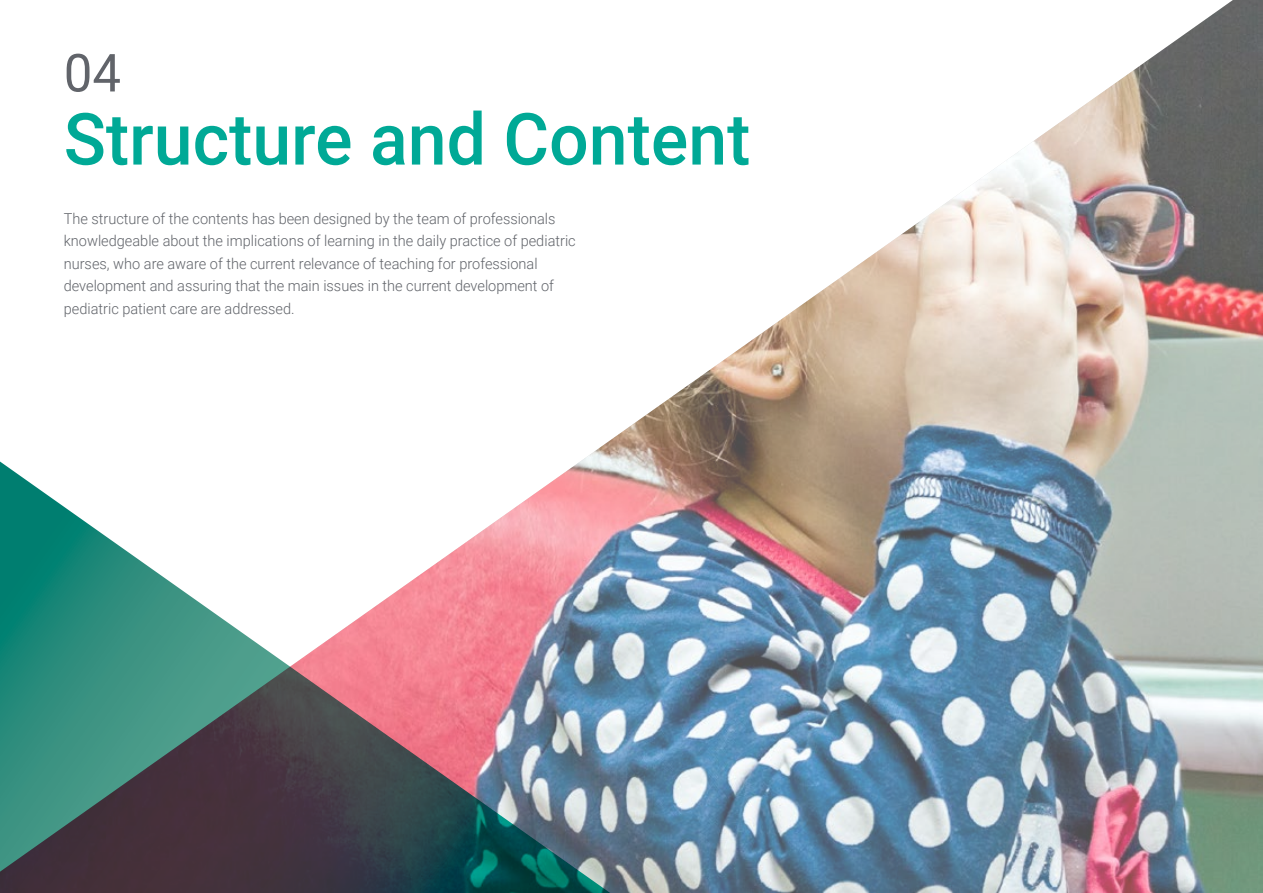
<style>
.page{position:relative;width:1263px;height:893px;background:#fff}
.page>*{position:absolute;margin:0;border:0;box-sizing:border-box;transform-origin:0 0}
.t1{font:500 72px "Roboto";color:#00a996}
.t2{font:52.5px "Roboto";color:#61646a}
.t3{font:300 15px/22.5px "Roboto";color:#61646a}
</style>
<div class="page">
<img style="left:602px;top:0;width:661px;height:893px">
<svg style="left:0;top:446px;width:640px;height:447px"></svg>
<h2 class="t2" style="left:64px;top:36px;width:59px">04</h2>
<h1 class="t1" style="left:64px;top:89px;width:688px">Structure and Content</h1>
<p class="t3" style="left:64px;top:207px;width:513px">The structure of the contents has been designed by the team of professionals knowledgeable about the implications of learning in the daily practice of pediatric nurses, who are aware of the current relevance of teaching for professional development and assuring that the main issues in the current development of pediatric patient care are addressed.</p>
</div>
